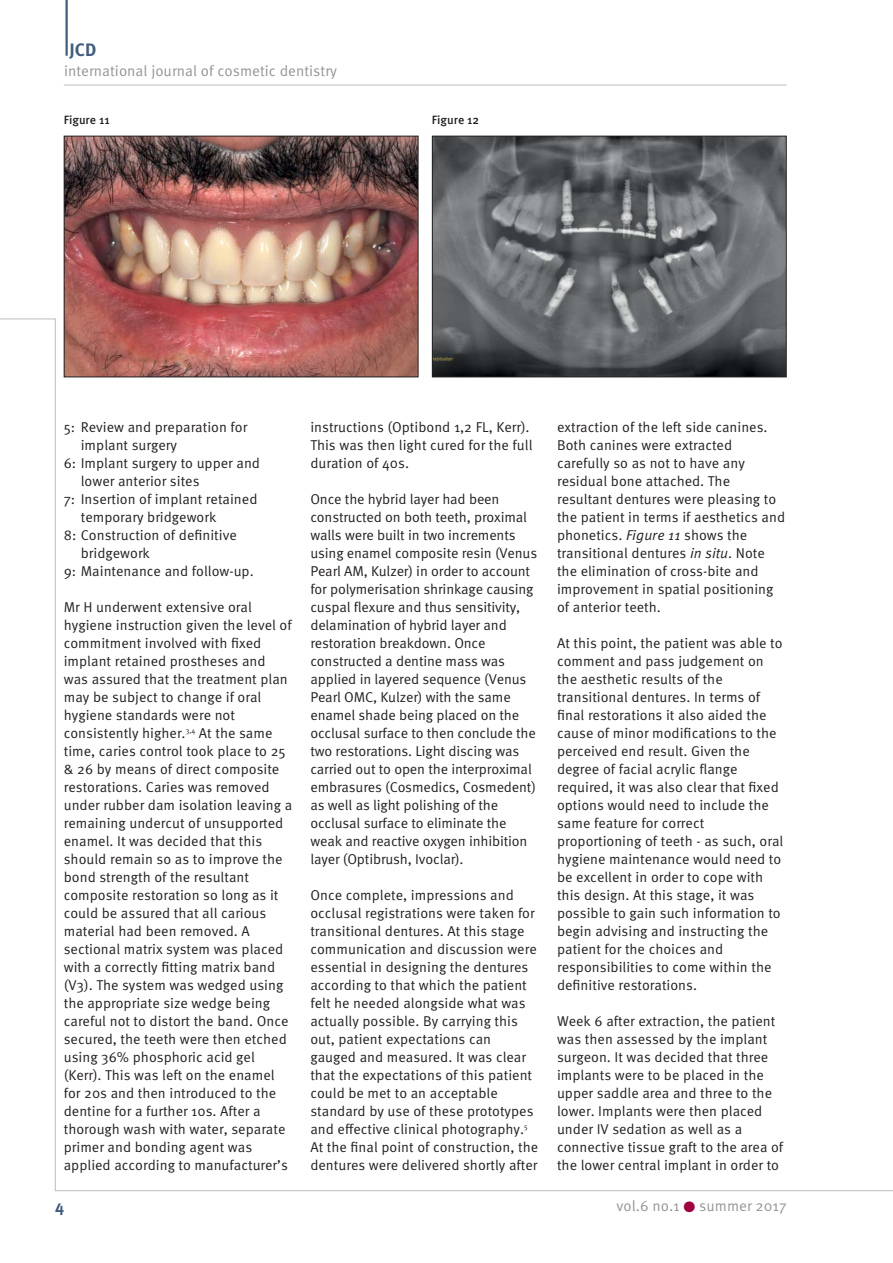
<style>
.page{position:relative;width:893px;height:1263px;background:#fff}
.page>*{position:absolute;margin:0;border:0;box-sizing:border-box;transform-origin:0 0}
.t1{font:700 18px "Meta Pro";color:#415d7d}
.t2{font:700 16.5px "Meta Pro";color:#415d7d}
.t3{font:15px "Meta Pro";color:#939598}
.t4{font:14.25px/18px "Meta Pro";color:#231f20}
.t5{font:500 12px "Meta Pro";color:#231f20}
.s1{font-style:italic}
.s2{color:#9e0040}
</style>
<div class="page">
<hr style="left:0;top:319px;width:55px;height:1px;background:#bbbdc0">
<hr style="left:55px;top:319px;width:1px;height:872px;background:#bbbdc0">
<hr style="left:55px;top:1190px;width:838px;height:1px;background:#bbbdc0">
<hr style="left:64px;top:85px;width:723px;height:1px;background:#bbbdc0">
<hr style="left:66px;top:0;width:2px;height:56px;background:#415d7d">
<img style="left:434px;top:138px;width:351px;height:237px">
<div style="left:432px;top:136px;width:355px;height:241px;border:1px solid #231f20"></div>
<img style="left:66px;top:138px;width:350px;height:237px">
<div style="left:64px;top:136px;width:354px;height:241px;border:1px solid #231f20"></div>
<p class="t1" style="left:69px;top:39px;width:28px">JCD</p>
<p class="t3" style="left:64px;top:65px;width:275px">international journal of cosmetic dentistry</p>
<p class="t5" style="left:64px;top:113px;width:47px">Figure 11</p>
<p class="t5" style="left:432px;top:113px;width:49px">Figure 12</p>
<p class="t4" style="left:64px;top:419px;width:185px">5: Review and preparation for</p>
<p class="t4" style="left:81px;top:437px;width:98px">implant surgery</p>
<p class="t4" style="left:64px;top:455px;width:198px">6: Implant surgery to upper and</p>
<p class="t4" style="left:81px;top:473px;width:120px">lower anterior sites</p>
<p class="t4" style="left:64px;top:491px;width:195px">7: Insertion of implant retained</p>
<p class="t4" style="left:81px;top:509px;width:137px">temporary bridgework</p>
<p class="t4" style="left:64px;top:527px;width:175px">8: Construction of definitive</p>
<p class="t4" style="left:81px;top:545px;width:71px">bridgework</p>
<p class="t4" style="left:64px;top:563px;width:192px">9: Maintenance and follow-up.</p>
<p class="t4" style="left:64px;top:599px;width:230px">Mr H underwent extensive oral hygiene instruction given the level of commitment involved with fixed implant retained prostheses and was assured that the treatment plan may be subject to change if oral hygiene standards were not consistently higher.<sup>3,4</sup> At the same time, caries control took place to 25 &amp; 26 by means of direct composite restorations. Caries was removed under rubber dam isolation leaving a remaining undercut of unsupported enamel. It was decided that this should remain so as to improve the bond strength of the resultant composite restoration so long as it could be assured that all carious material had been removed. A sectional matrix system was placed with a correctly fitting matrix band (V3). The system was wedged using the appropriate size wedge being careful not to distort the band. Once secured, the teeth were then etched using 36% phosphoric acid gel (Kerr). This was left on the enamel for 20s and then introduced to the dentine for a further 10s. After a thorough wash with water, separate primer and bonding agent was applied according to manufacturer’s</p>
<p class="t4" style="left:310px;top:419px;width:224px">instructions (Optibond 1,2 FL, Kerr).<br>This was then light cured for the full duration of 40s.</p>
<p class="t4" style="left:310px;top:491px;width:228px">Once the hybrid layer had been constructed on both teeth, proximal walls were built in two increments using enamel composite resin (Venus Pearl AM, Kulzer) in order to account for polymerisation shrinkage causing cuspal flexure and thus sensitivity, delamination of hybrid layer and restoration breakdown. Once constructed a dentine mass was applied in layered sequence (Venus Pearl OMC, Kulzer) with the same enamel shade being placed on the occlusal surface to then conclude the two restorations. Light discing was carried out to open the interproximal embrasures (Cosmedics, Cosmedent) as well as light polishing of the occlusal surface to eliminate the weak and reactive oxygen inhibition layer (Optibrush, Ivoclar).</p>
<p class="t4" style="left:310px;top:887px;width:229px">Once complete, impressions and occlusal registrations were taken for transitional dentures. At this stage communication and discussion were essential in designing the dentures according to that which the patient felt he needed alongside what was actually possible. By carrying this out, patient expectations can gauged and measured. It was clear that the expectations of this patient could be met to an acceptable standard by use of these prototypes and effective clinical photography.<sup>5<br></sup>At the final point of construction, the dentures were delivered shortly after</p>
<p class="t4" style="left:557px;top:419px;width:230px">extraction of the left side canines.<br>Both canines were extracted carefully so as not to have any residual bone attached. The resultant dentures were pleasing to the patient in terms if aesthetics and phonetics. <span class="s1">Figure 11</span> shows the transitional dentures <span class="s1">in situ</span>. Note the elimination of cross-bite and improvement in spatial positioning of anterior teeth.</p>
<p class="t4" style="left:557px;top:635px;width:228px">At this point, the patient was able to comment and pass judgement on the aesthetic results of the transitional dentures. In terms of final restorations it also aided the cause of minor modifications to the perceived end result. Given the degree of facial acrylic flange required, it was also clear that fixed options would need to include the same feature for correct proportioning of teeth - as such, oral hygiene maintenance would need to be excellent in order to cope with this design. At this stage, it was possible to gain such information to begin advising and instructing the patient for the choices and responsibilities to come within the definitive restorations.</p>
<p class="t4" style="left:557px;top:1013px;width:228px">Week 6 after extraction, the patient was then assessed by the implant surgeon. It was decided that three implants were to be placed in the upper saddle area and three to the lower. Implants were then placed under IV sedation as well as a connective tissue graft to the area of the lower central implant in order to</p>
<p class="t2" style="left:55px;top:1196px;width:10px">4</p>
<p class="t3" style="left:616px;top:1199px;width:172px">vol.6 no.1 <span class="s2">●</span> summer 2017</p>
</div>
